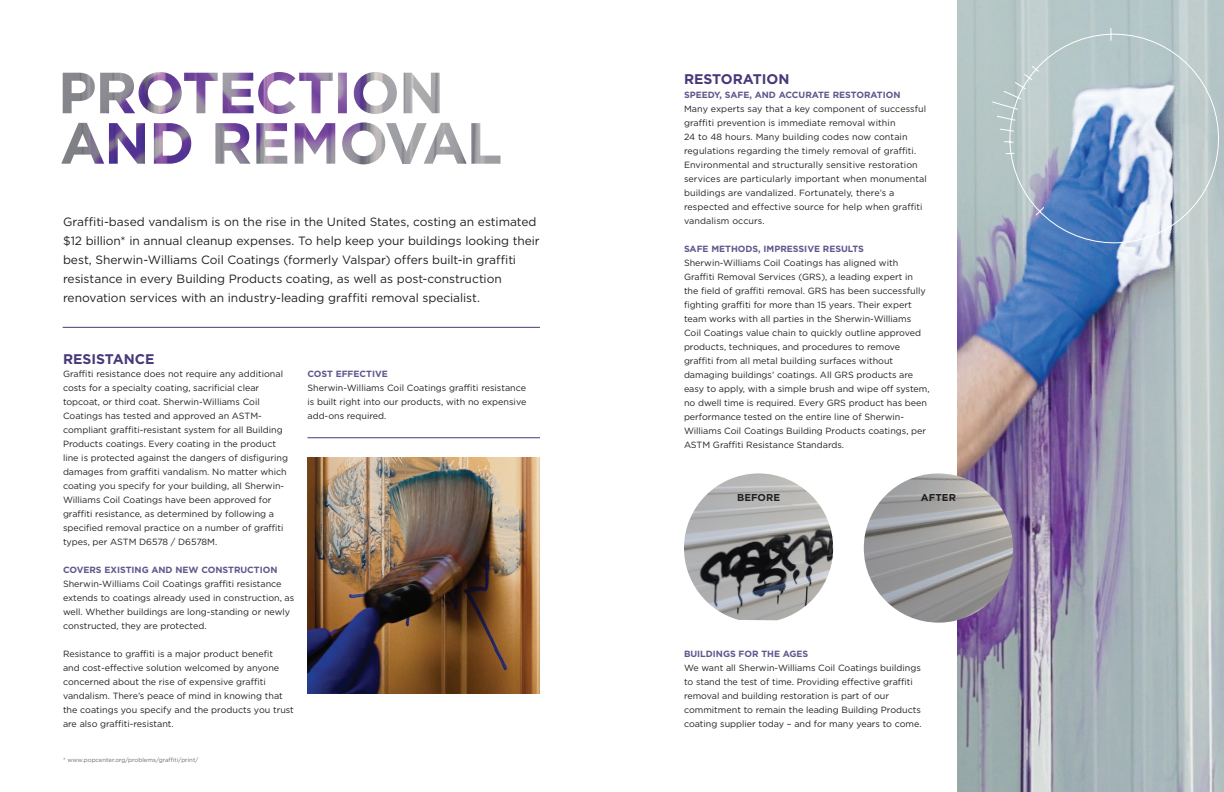
<style>
.page{position:relative;width:1224px;height:792px;background:#fff}
.page>*{position:absolute;margin:0;border:0;box-sizing:border-box;transform-origin:0 0}
.t1{font:700 14px "Gotham HTF";color:#49397a}
.t2{font:12px/19px "Gotham HTF";letter-spacing:-.005em;color:#231f20}
.t3{font:700 10px "Gotham HTF";letter-spacing:.01em;color:#231f20}
.t4{font:9px/14px "Gotham HTF";color:#231f20}
.t5{font:700 9px "Gotham HTF";color:#62568d}
.t6{font:6px "Gotham HTF";color:#6c6d70}
</style>
<div class="page">
<img style="left:61px;top:122px;width:440px;height:42px">
<img style="left:63px;top:72px;width:377px;height:42px">
<hr style="left:63px;top:327px;width:477px;height:1px;background:#49397a">
<hr style="left:308px;top:438px;width:232px;height:1px;background:#49397a">
<img style="left:308px;top:458px;width:232px;height:236px">
<img style="left:958px;top:0;width:266px;height:792px">
<svg style="left:992px;top:23px;width:232px;height:231px;background:#a8bbcc"></svg>
<img style="left:684px;top:473px;width:149px;height:147px">
<img style="left:864px;top:473px;width:149px;height:150px">
<p class="t2" style="left:63px;top:212px;width:478px">Graffiti-based vandalism is on the rise in the United States, costing an estimated $12 billion* in annual cleanup expenses. To help keep your buildings looking their best, Sherwin-Williams Coil Coatings (formerly Valspar) offers built-in graffiti resistance in every Building Products coating, as well as post-construction renovation services with an industry-leading graffiti removal specialist.</p>
<h1 class="t1" style="left:63px;top:351px;width:93px">RESISTANCE</h1>
<p class="t4" style="left:63px;top:367px;width:227px">Graffiti resistance does not require any additional costs for a specialty coating, sacrificial clear topcoat, or third coat. Sherwin-Williams Coil Coatings has tested and approved an ASTM&shy;compliant graffiti-resistant system for all Building Products coatings. Every coating in the product line is protected against the dangers of disfiguring damages from graffiti vandalism. No matter which coating you specify for your building, all Sherwin-Williams Coil Coatings have been approved for graffiti resistance, as determined by following a specified removal practice on a number of graffiti types, per ASTM D6578 / D6578M.</p>
<h2 class="t5" style="left:63px;top:565px;width:216px">COVERS EXISTING AND NEW CONSTRUCTION</h2>
<p class="t4" style="left:63px;top:577px;width:233px">Sherwin-Williams Coil Coatings graffiti resistance extends to coatings already used in construction, as well. Whether buildings are long-standing or newly constructed, they are protected.</p>
<p class="t4" style="left:63px;top:647px;width:232px">Resistance to graffiti is a major product benefit<br>and cost-effective solution welcomed by anyone concerned about the rise of expensive graffiti vandalism. There’s peace of mind in knowing that the coatings you specify and the products you trust are also graffiti-resistant.</p>
<p class="t6" style="left:63px;top:756px;width:137px">* www.popcenter.org/problems/graffiti/print/</p>
<h2 class="t5" style="left:308px;top:369px;width:82px">COST EFFECTIVE</h2>
<p class="t4" style="left:308px;top:381px;width:220px;text-align:justify">Sherwin-Williams Coil Coatings graffiti resistance is built right into our products, with no expensive add-ons required.</p>
<h2 class="t1" style="left:684px;top:71px;width:107px">RESTORATION</h2>
<h2 class="t5" style="left:684px;top:89px;width:218px">SPEEDY, SAFE, AND ACCURATE RESTORATION</h2>
<p class="t4" style="left:684px;top:101px;width:244px">Many experts say that a key component of successful graffiti prevention is immediate removal within<br>24 to 48 hours. Many building codes now contain regulations regarding the timely removal of graffiti.<br>Environmental and structurally sensitive restoration services are particularly important when monumental buildings are vandalized. Fortunately, there’s a respected and effective source for help when graffiti vandalism occurs.</p>
<h2 class="t5" style="left:684px;top:243px;width:182px">SAFE METHODS, IMPRESSIVE RESULTS</h2>
<p class="t4" style="left:684px;top:255px;width:247px">Sherwin-Williams Coil Coatings has aligned with Graffiti Removal Services (GRS), a leading expert in the field of graffiti removal. GRS has been successfully fighting graffiti for more than 15 years. Their expert team works with all parties in the Sherwin-Williams Coil Coatings value chain to quickly outline approved products, techniques, and procedures to remove graffiti from all metal building surfaces without damaging buildings’ coatings. All GRS products are easy to apply, with a simple brush and wipe off system, no dwell time is required. Every GRS product has been performance tested on the entire line of Sherwin-Williams Coil Coatings Building Products coatings, per ASTM Graffiti Resistance Standards.</p>
<p class="t3" style="left:737px;top:492px;width:45px">BEFORE</p>
<p class="t3" style="left:921px;top:492px;width:37px">AFTER</p>
<h2 class="t5" style="left:684px;top:648px;width:126px">BUILDINGS FOR THE AGES</h2>
<p class="t4" style="left:684px;top:661px;width:239px">We want all Sherwin-Williams Coil Coatings buildings to stand the test of time. Providing effective graffiti removal and building restoration is part of our commitment to remain the leading Building Products coating supplier today – and for many years to come.</p>
</div>
